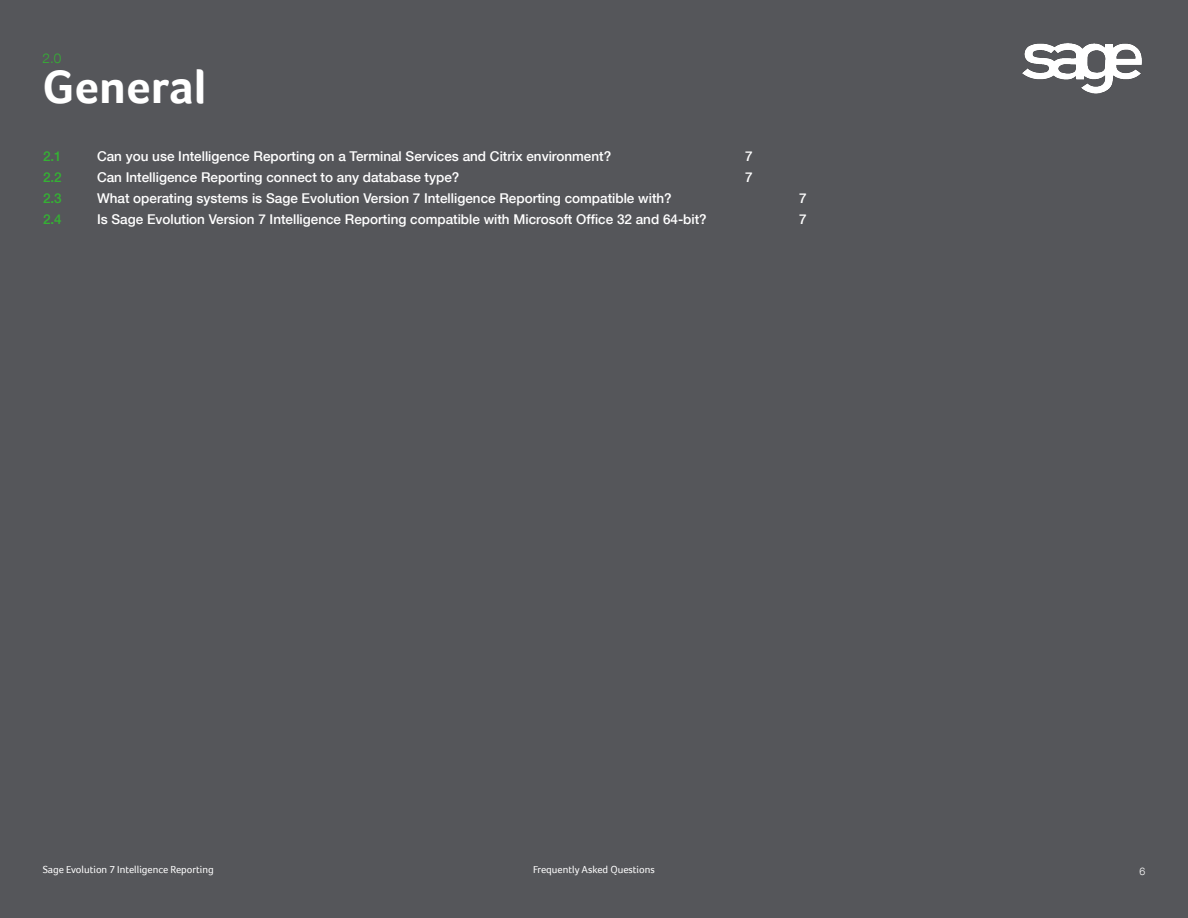
<style>
.page{position:relative;width:1188px;height:918px;background:#55565a}
.page>*{position:absolute;margin:0;border:0;box-sizing:border-box;transform-origin:0 0}
.t1{font:700 48px "Foco";color:#fff}
.t2{font:500 13.5px "Helvetica Neue LT Com";color:#fff}
.t3{font:500 13.5px "Helvetica Neue LT Com";color:#34b233}
.t4{font:300 13.5px "Helvetica Neue LT Com";color:#34b233}
.t5{font:10.5px "Foco";color:#fff}
.t6{font:300 10.5px "Helvetica Neue LT Com";color:#fff}
</style>
<div class="page">
<img style="left:1022px;top:43px;width:119px;height:51px">
<p class="t4" style="left:43px;top:50px;width:20px">2.0</p>
<h1 class="t1" style="left:43px;top:59px;width:166px">General</h1>
<p class="t3" style="left:43px;top:148px;width:20px">2.1</p>
<p class="t2" style="left:97px;top:148px;width:516px">Can you use Intelligence Reporting on a Terminal Services and Citrix environment?</p>
<p class="t2" style="left:745px;top:148px;width:9px">7</p>
<p class="t3" style="left:43px;top:169px;width:20px">2.2</p>
<p class="t2" style="left:97px;top:169px;width:364px">Can Intelligence Reporting connect to any database type?</p>
<p class="t2" style="left:745px;top:169px;width:9px">7</p>
<p class="t3" style="left:43px;top:190px;width:20px">2.3</p>
<p class="t2" style="left:97px;top:190px;width:576px">What operating systems is Sage Evolution Version 7 Intelligence Reporting compatible with?</p>
<p class="t2" style="left:799px;top:190px;width:9px">7</p>
<p class="t3" style="left:43px;top:211px;width:20px">2.4</p>
<p class="t2" style="left:97px;top:211px;width:611px">Is Sage Evolution Version 7 Intelligence Reporting compatible with Microsoft Office 32 and 64-bit?</p>
<p class="t2" style="left:799px;top:211px;width:9px">7</p>
<p class="t5" style="left:43px;top:863px;width:173px">Sage Evolution 7 Intelligence Reporting</p>
<p class="t5" style="left:533px;top:863px;width:123px">Frequently Asked Questions</p>
<p class="t6" style="left:1140px;top:865px;width:7px">6</p>
</div>
